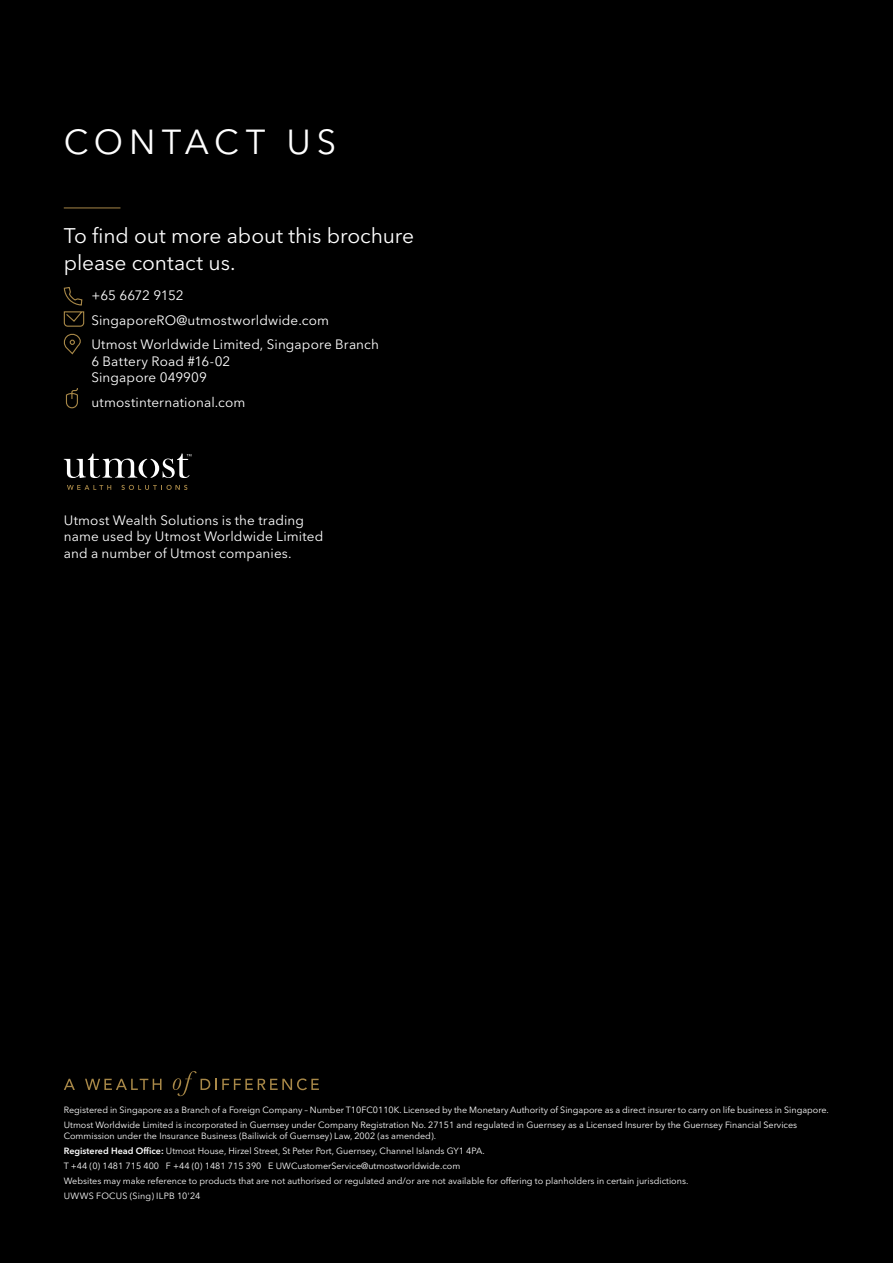
<style>
.page{position:relative;width:893px;height:1263px;background:#000}
.page>*{position:absolute;margin:0;border:0;box-sizing:border-box;transform-origin:0 0}
.t1{font:34.5px "Avenir Next LT Pro";letter-spacing:.165em;color:#fff}
.t2{font:21px/27px "Avenir Next LT Pro";letter-spacing:-.005em;color:#fff}
.t3{font:13.5px/16.5px "Avenir Next LT Pro";letter-spacing:.01em;color:#fff}
.t4{font:9px/15px "Avenir Next LT Pro";color:#fff}
.s1{font-weight:600}
</style>
<div class="page">
<hr style="left:64px;top:208px;width:56px;height:1px;background:#a88848">
<svg style="left:63px;top:287px;width:22px;height:40px"></svg>
<svg style="left:63px;top:333px;width:18px;height:22px"></svg>
<svg style="left:65px;top:388px;width:13px;height:21px"></svg>
<svg style="left:64px;top:453px;width:127px;height:25px"></svg>
<svg style="left:67px;top:485px;width:44px;height:5px"></svg>
<svg style="left:121px;top:485px;width:66px;height:5px"></svg>
<svg style="left:64px;top:1079px;width:11px;height:11px"></svg>
<svg style="left:85px;top:1079px;width:77px;height:11px"></svg>
<svg style="left:173px;top:1071px;width:146px;height:25px"></svg>
<h1 class="t1" style="left:64px;top:121px;width:274px">CONTACT US</h1>
<h2 class="t2" style="left:64px;top:222px;width:352px">To find out more about this brochure please contact us.</h2>
<h3 class="t3" style="left:91px;top:283px;width:289px;line-height:24.8px">+65 6672 9152<br>SingaporeRO@utmostworldwide.com<br>Utmost Worldwide Limited, Singapore Branch</h3>
<h3 class="t3" style="left:91px;top:353px;width:141px">6 Battery Road #16-02<br>Singapore 049909</h3>
<h3 class="t3" style="left:91px;top:394px;width:156px">utmostinternational.com</h3>
<h3 class="t3" style="left:64px;top:512px;width:261px">Utmost Wealth Solutions is the trading name used by Utmost Worldwide Limited and a number of Utmost companies.</h3>
<p class="t4" style="left:64px;top:1102px;width:767px">Registered in Singapore as a Branch of a Foreign Company – Number T10FC0110K. Licensed by the Monetary Authority of Singapore as a direct insurer to carry on life business in Singapore.<br>Utmost Worldwide Limited is incorporated in Guernsey under Company Registration No. 27151 and regulated in Guernsey as a Licensed Insurer by the Guernsey Financial Services</p>
<p class="t4" style="left:64px;top:1128px;width:626px">Commission under the Insurance Business (Bailiwick of Guernsey) Law, 2002 (as amended).<br><span class="s1">Registered Head Office:</span> Utmost House, Hirzel Street, St Peter Port, Guernsey, Channel Islands GY1 4PA.<br>T +44 (0) 1481 715 400 F +44 (0) 1481 715 390 E UWCustomerService@utmostworldwide.com<br>Websites may make reference to products that are not authorised or regulated and/or are not available for offering to planholders in certain jurisdictions.<br>UWWS FOCUS (Sing) ILPB 10'24</p>
</div>
